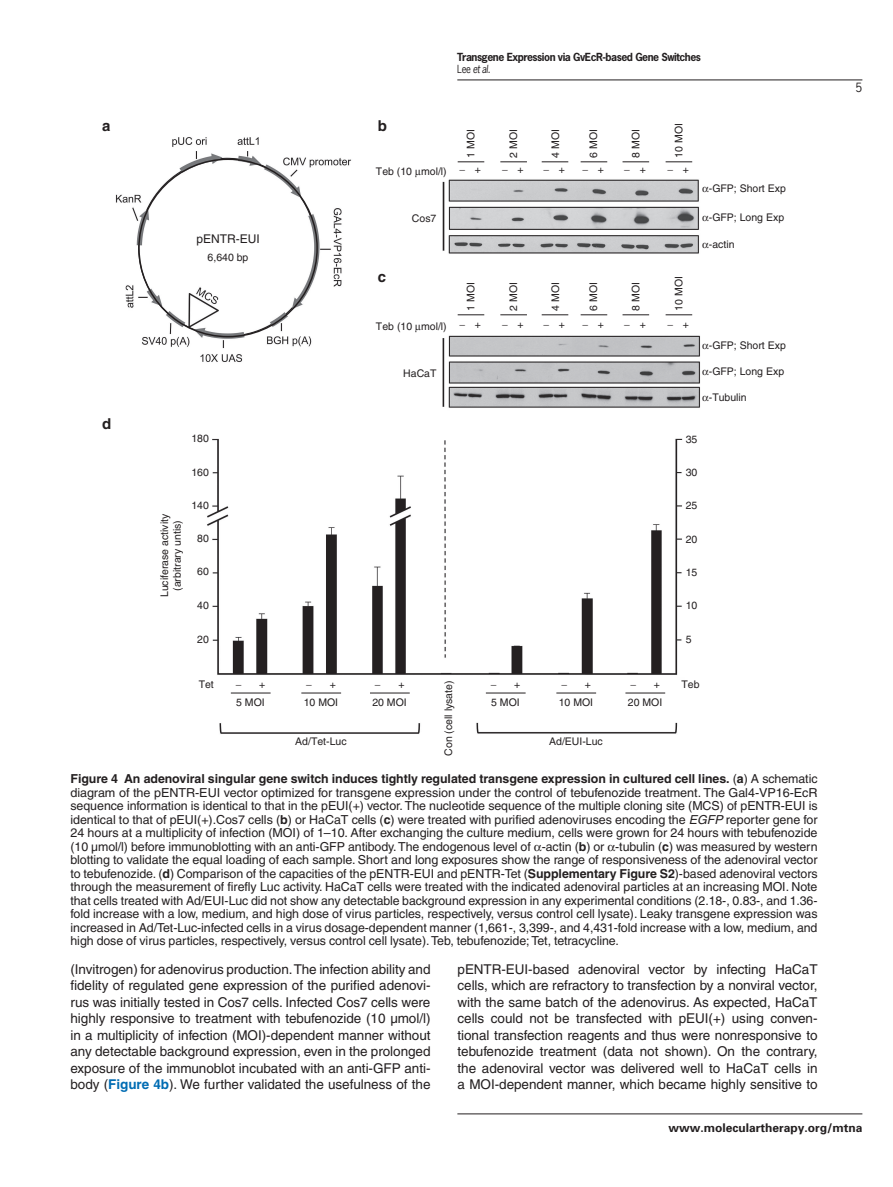
<style>
.page{position:relative;width:893px;height:1187px;background:#fff}
.page>*{position:absolute;margin:0;border:0;box-sizing:border-box;transform-origin:0 0}
.t1{font:700 15px "Helvetica";color:#231f20}
.t2{font:13.5px/16.5px "Helvetica";letter-spacing:-.005em;color:#231f20;text-align:justify}
.t3{font:12.3px/13.5px "Helvetica";letter-spacing:-.005em;color:#231f20;text-align:justify}
.t4{font:700 12px "Univers";color:#231f20}
.t5{font:12px "Helvetica";color:#231f20}
.t6{font:12px "News Gothic";color:#231f20}
.t7{font:10.5px/18.6px "Helvetica";color:#231f20;text-align:right}
.t8{font:700 10.5px/11.7px "News Gothic";letter-spacing:-.045em;color:#231f20}
.s1{font-weight:400}
.s2{font-weight:400;font-style:italic}
.s3{font-weight:700}
.s4{font-style:italic}
.s5{font-weight:700;color:#006cb3}
</style>
<div class="page">
<hr style="left:457px;top:1113px;width:405px;height:1px;background:#231f20">
<hr style="left:457px;top:80px;width:405px;height:1px;background:#231f20">
<img style="left:116px;top:137px;width:584px;height:597px">
<hr style="left:231px;top:692px;width:40px;height:1px;background:#231f20">
<hr style="left:301px;top:692px;width:40px;height:1px;background:#231f20">
<hr style="left:370px;top:692px;width:40px;height:1px;background:#231f20">
<hr style="left:486px;top:692px;width:40px;height:1px;background:#231f20">
<hr style="left:556px;top:692px;width:40px;height:1px;background:#231f20">
<hr style="left:625px;top:692px;width:40px;height:1px;background:#231f20">
<svg style="left:458px;top:161px;width:26px;height:1px"></svg>
<svg style="left:500px;top:161px;width:27px;height:1px"></svg>
<svg style="left:542px;top:161px;width:26px;height:1px"></svg>
<svg style="left:581px;top:161px;width:26px;height:1px"></svg>
<svg style="left:622px;top:161px;width:27px;height:1px"></svg>
<svg style="left:666px;top:161px;width:26px;height:1px"></svg>
<svg style="left:458px;top:314px;width:26px;height:1px"></svg>
<svg style="left:500px;top:314px;width:27px;height:1px"></svg>
<svg style="left:542px;top:314px;width:26px;height:1px"></svg>
<svg style="left:581px;top:314px;width:26px;height:1px"></svg>
<svg style="left:622px;top:314px;width:27px;height:1px"></svg>
<svg style="left:666px;top:314px;width:26px;height:1px"></svg>
<svg style="left:415px;top:169px;width:6px;height:8px"></svg>
<svg style="left:415px;top:324px;width:6px;height:8px"></svg>
<p class="t1" style="left:102px;top:116px;width:10px">a</p>
<p class="t1" style="left:102px;top:414px;width:11px">d</p>
<p class="t8" style="left:457px;top:51px;width:245px">Transgene Expression via GvEcR-based Gene Switches<br><span class="s1">Lee</span> <span class="s2">et al.</span></p>
<p class="t5" style="left:196px;top:231px;width:65px">pENTR-EUI</p>
<p class="t7" style="left:208px;top:248px;width:42px">6,640 bp</p>
<p class="t1" style="left:378px;top:116px;width:11px">b</p>
<p class="t7" style="left:376px;top:162px;width:72px">Teb (10 mol/l)</p>
<p class="t7" style="left:461px;top:158px;width:30px;rotate:-90deg">1 MOI</p>
<p class="t7" style="left:504px;top:158px;width:30px;rotate:-90deg">2 MOI</p>
<p class="t7" style="left:546px;top:158px;width:30px;rotate:-90deg">4 MOI</p>
<p class="t7" style="left:584px;top:158px;width:30px;rotate:-90deg">6 MOI</p>
<p class="t7" style="left:626px;top:158px;width:30px;rotate:-90deg">8 MOI</p>
<p class="t7" style="left:669px;top:158px;width:36px;rotate:-90deg">10 MOI</p>
<p class="t7" style="left:459px;top:160px;width:23px">− +</p>
<p class="t7" style="left:502px;top:160px;width:23px">− +</p>
<p class="t7" style="left:543px;top:160px;width:23px">− +</p>
<p class="t7" style="left:582px;top:160px;width:23px">− +</p>
<p class="t7" style="left:624px;top:160px;width:23px">− +</p>
<p class="t7" style="left:667px;top:160px;width:23px">− +</p>
<p class="t7" style="left:412px;top:209px;width:26px">Cos7</p>
<p class="t1" style="left:378px;top:267px;width:10px">c</p>
<p class="t7" style="left:461px;top:310px;width:30px;rotate:-90deg">1 MOI</p>
<p class="t7" style="left:504px;top:310px;width:30px;rotate:-90deg">2 MOI</p>
<p class="t7" style="left:546px;top:310px;width:30px;rotate:-90deg">4 MOI</p>
<p class="t7" style="left:584px;top:310px;width:30px;rotate:-90deg">6 MOI</p>
<p class="t7" style="left:626px;top:310px;width:30px;rotate:-90deg">8 MOI</p>
<p class="t7" style="left:669px;top:310px;width:36px;rotate:-90deg">10 MOI</p>
<p class="t7" style="left:502px;top:315px;width:23px">− +</p>
<p class="t7" style="left:543px;top:315px;width:23px">− +</p>
<p class="t7" style="left:582px;top:315px;width:23px">− +</p>
<p class="t7" style="left:624px;top:315px;width:23px">− +</p>
<p class="t7" style="left:667px;top:315px;width:23px">− +</p>
<p class="t7" style="left:376px;top:317px;width:106px">Teb (10 mol/l) − +</p>
<p class="t7" style="left:403px;top:364px;width:35px">HaCaT</p>
<p class="t7" style="left:709px;top:179px;width:79px">-GFP; Short Exp</p>
<p class="t7" style="left:709px;top:208px;width:77px">-GFP; Long Exp</p>
<p class="t7" style="left:709px;top:235px;width:27px">-actin</p>
<p class="t7" style="left:709px;top:336px;width:79px">-GFP; Short Exp</p>
<p class="t7" style="left:709px;top:361px;width:77px">-GFP; Long Exp</p>
<p class="t7" style="left:709px;top:388px;width:39px">-Tubulin</p>
<p class="t7" style="left:158px;top:597px;width:85px;line-height:12.6px;text-align:center;rotate:-90deg">Luciferase activity (arbitrary untis)</p>
<p class="t7" style="left:191px;top:429px;width:19px">180</p>
<p class="t7" style="left:686px;top:429px;width:13px">35</p>
<p class="t7" style="left:686px;top:463px;width:13px">30</p>
<p class="t7" style="left:686px;top:496px;width:13px">25</p>
<p class="t7" style="left:686px;top:529px;width:13px">20</p>
<p class="t7" style="left:686px;top:563px;width:13px">15</p>
<p class="t7" style="left:686px;top:596px;width:13px">10</p>
<p class="t7" style="left:686px;top:629px;width:7px">5</p>
<p class="t7" style="left:681px;top:674px;width:20px">Teb</p>
<p class="t7" style="left:191px;top:462px;width:19px">160</p>
<p class="t7" style="left:191px;top:496px;width:19px">140</p>
<p class="t7" style="left:197px;top:529px;width:13px">80</p>
<p class="t7" style="left:197px;top:562px;width:13px">60</p>
<p class="t7" style="left:197px;top:596px;width:13px">40</p>
<p class="t7" style="left:197px;top:629px;width:13px">20</p>
<p class="t7" style="left:199px;top:674px;width:17px">Tet</p>
<p class="t7" style="left:259px;top:674px;width:8px">+</p>
<p class="t7" style="left:372px;top:674px;width:36px">+<br>20 MOI</p>
<p class="t7" style="left:439px;top:755px;width:77px;rotate:-90deg">Con (cell lysate)</p>
<p class="t7" style="left:491px;top:674px;width:31px">+<br>5 MOI</p>
<p class="t7" style="left:559px;top:674px;width:36px">+<br>10 MOI</p>
<p class="t7" style="left:304px;top:674px;width:36px">+<br>10 MOI</p>
<p class="t7" style="left:295px;top:732px;width:53px">Ad/Tet-Luc</p>
<p class="t7" style="left:628px;top:674px;width:36px">+<br>20 MOI</p>
<p class="t7" style="left:236px;top:693px;width:30px">5 MOI</p>
<p class="t7" style="left:549px;top:732px;width:55px">Ad/EUI-Luc</p>
<p class="t3" style="left:71px;top:772px;width:749px"><span class="s3">Figure 4 An adenoviral singular gene switch induces tightly regulated transgene expression in cultured cell lines.</span> (<span class="s3">a</span>) A schematic diagram of the pENTR-EUI vector optimized for transgene expression under the control of tebufenozide treatment. The Gal4-VP16-EcR sequence information is identical to that in the pEUI(+) vector. The nucleotide sequence of the multiple cloning site (MCS) of pENTR-EUI is identical to that of pEUI(+).Cos7 cells (<span class="s3">b</span>) or HaCaT cells (<span class="s3">c</span>) were treated with purified adenoviruses encoding the <span class="s4">EGFP</span> reporter gene for 24 hours at a multiplicity of infection (MOI) of 1–10. After exchanging the culture medium, cells were grown for 24 hours with tebufenozide (10 μmol/l) before immunoblotting with an anti-GFP antibody. The endogenous level of -actin (<span class="s3">b</span>) or -tubulin (<span class="s3">c</span>) was measured by western blotting to validate the equal loading of each sample. Short and long exposures show the range of responsiveness of the adenoviral vector to tebufenozide. (<span class="s3">d</span>) Comparison of the capacities of the pENTR-EUI and pENTR-Tet (<span class="s3">Supplementary Figure S2</span>)-based adenoviral vectors through the measurement of firefly Luc activity. HaCaT cells were treated with the indicated adenoviral particles at an increasing MOI. Note that cells treated with Ad/EUI-Luc did not show any detectable background expression in any experimental conditions (2.18-, 0.83-, and 1.36- fold increase with a low, medium, and high dose of virus particles, respectively, versus control cell lysate). Leaky transgene expression was increased in Ad/Tet-Luc-infected cells in a virus dosage-dependent manner (1,661-, 3,399-, and 4,431-fold increase with a low, medium, and high dose of virus particles, respectively, versus control cell lysate). Teb, tebufenozide; Tet, tetracycline.</p>
<p class="t2" style="left:70px;top:960px;width:362px">(Invitrogen) for adenovirus production. The infection ability and fidelity of regulated gene expression of the purified adenovi&shy;rus was initially tested in Cos7 cells. Infected Cos7 cells were highly responsive to treatment with tebufenozide (10 μmol/l) in a multiplicity of infection (MOI)-dependent manner without any detectable background expression, even in the prolonged exposure of the immunoblot incubated with an anti-GFP anti&shy;body (<span class="s5">Figure 4b</span>). We further validated the usefulness of the</p>
<p class="t2" style="left:458px;top:960px;width:362px">pENTR-EUI-based adenoviral vector by infecting HaCaT cells, which are refractory to transfection by a nonviral vector, with the same batch of the adenovirus. As expected, HaCaT cells could not be transfected with pEUI(+) using conven&shy;tional transfection reagents and thus were nonresponsive to tebufenozide treatment (data not shown). On the contrary, the adenoviral vector was delivered well to HaCaT cells in a MOI-dependent manner, which became highly sensitive to</p>
<p class="t6" style="left:855px;top:80px;width:8px">5</p>
<p class="t4" style="left:668px;top:1120px;width:196px">www.moleculartherapy.org/mtna</p>
</div>
